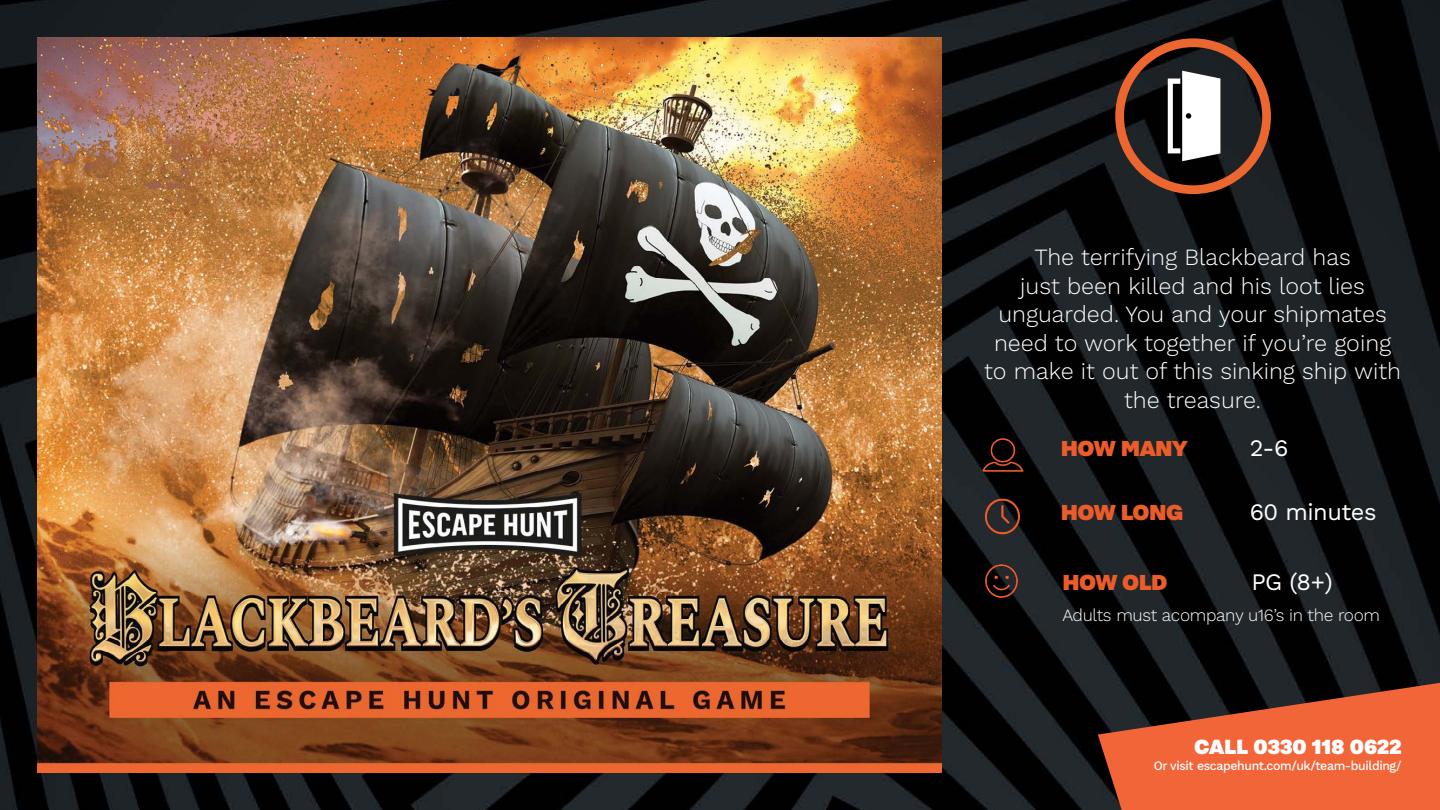
<style>
.page{position:relative;width:1440px;height:810px;background:#fff}
.page>*{position:absolute;margin:0;border:0;box-sizing:border-box;transform-origin:0 0}
.t1{font:900 27px "Nitti Grotesk";letter-spacing:-.02em;color:#ea5d2a}
.t2{font:900 25.5px "Nitti Grotesk";color:#fff}
.t3{font:23.62px "Work Sans";letter-spacing:-.02em;color:#fff}
.t4{font:300 23.25px/28.5px "Work Sans";color:#fff;text-align:center}
.t5{font:300 17.25px "Work Sans";letter-spacing:-.02em;color:#fff}
.t6{font:300 13.5px "Work Sans";color:#fff}
.t7{font:500 12.75px "Work Sans";letter-spacing:-.03em;color:#fff;scale:.96 1}
</style>
<div class="page">
<img style="left:0;top:0;width:1440px;height:810px">
<svg style="left:1115px;top:38px;width:156px;height:156px;background:#56433b"></svg>
<img style="left:38px;top:38px;width:903px;height:734px">
<img style="left:980px;top:496px;width:44px;height:40px">
<img style="left:983px;top:562px;width:37px;height:38px">
<img style="left:980px;top:434px;width:44px;height:41px">
<svg style="left:1098px;top:683px;width:342px;height:127px;background:#bf5331"></svg>
<p class="t4" style="left:984px;top:244px;width:418px">The terrifying Blackbeard has<br>just been killed and his loot lies unguarded. You and your shipmates need to work together if you’re going to make it out of this sinking ship with the treasure.</p>
<p class="t1" style="left:1061px;top:432px;width:128px">HOW MANY</p>
<p class="t3" style="left:1250px;top:430px;width:40px">2-6</p>
<p class="t1" style="left:1061px;top:496px;width:124px">HOW LONG</p>
<p class="t3" style="left:1250px;top:494px;width:128px">60 minutes</p>
<p class="t1" style="left:1062px;top:566px;width:107px">HOW OLD</p>
<p class="t3" style="left:1251px;top:564px;width:83px">PG (8+)</p>
<p class="t5" style="left:1062px;top:605px;width:319px">Adults must acompany u16’s in the room</p>
<p class="t2" style="left:1194px;top:731px;width:209px">CALL 0330 118 0622</p>
<p class="t7" style="left:1154px;top:759px;width:260px">Or visit escapehunt.com/uk/team-building/</p>
<p class="t6" style="left:1375px;top:761px;width:15px">10</p>
</div>
